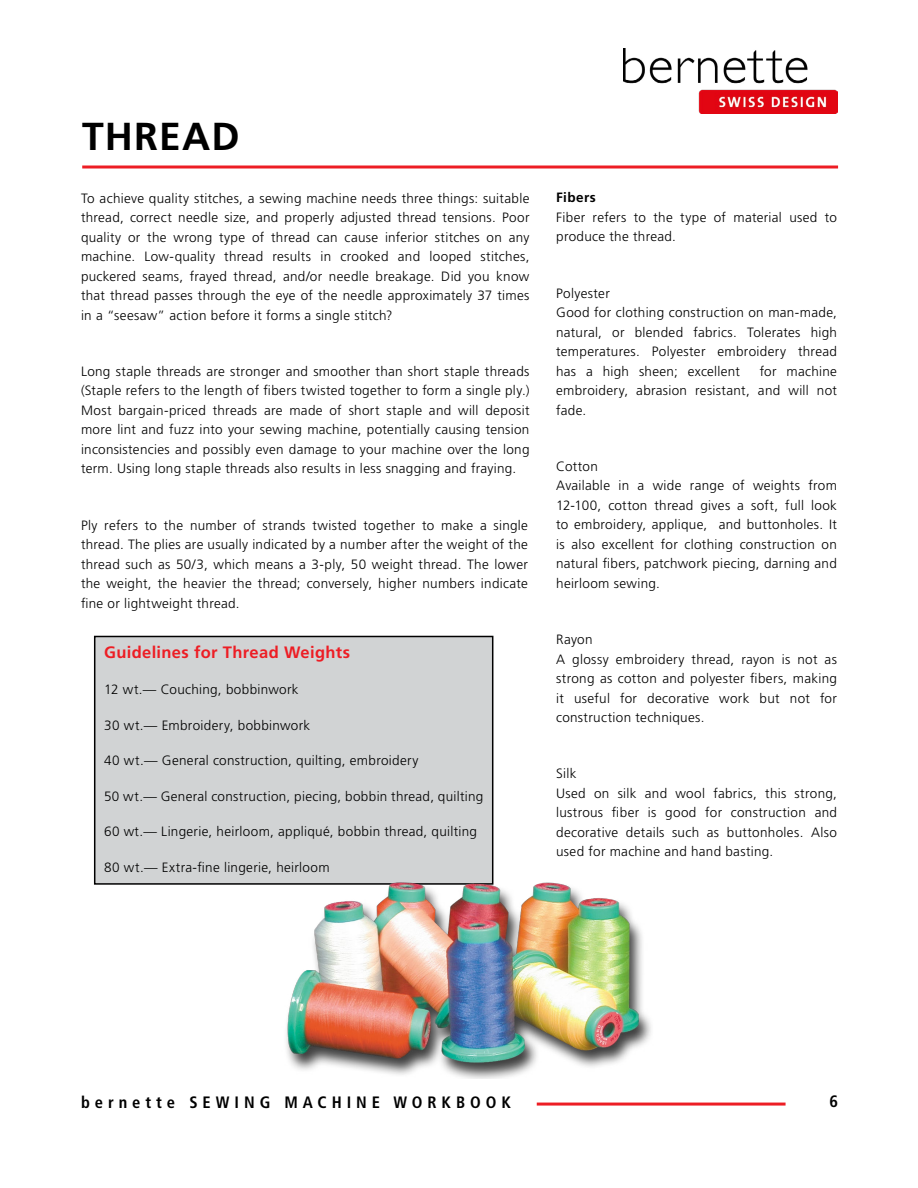
<style>
.page{position:relative;width:918px;height:1188px;background:#fff}
.page>*{position:absolute;margin:0;border:0;box-sizing:border-box;transform-origin:0 0}
.t1{font:700 39px "Frutiger LT Std";letter-spacing:.025em;color:#000}
.t2{font:700 condensed 16.5px "Frutiger LT Std";letter-spacing:.3em;color:#000}
.t3{font:700 16.5px "Frutiger LT Std";letter-spacing:.02em;color:#ed1d24}
.t4{font:300 13.5px/19.5px "Frutiger LT Std";letter-spacing:.025em;color:#000}
.t5{font:700 13.5px "Frutiger LT Std";letter-spacing:.03em;color:#000}
</style>
<div class="page">
<hr style="left:537px;top:1103px;width:249px;height:3px;background:#ed1d24">
<img style="left:624px;top:49px;width:214px;height:65px">
<hr style="left:82px;top:166px;width:756px;height:3px;background:#ed1d24">
<div style="left:95px;top:636px;width:398px;height:248px;background:#d1d3d4"></div>
<div style="left:94px;top:636px;width:399px;height:249px;border:2px solid #000"></div>
<img style="left:281px;top:876px;width:370px;height:202px">
<h1 class="t1" style="left:82px;top:113px;width:159px">THREAD</h1>
<p class="t4" style="left:81px;top:188px;width:450px;text-align:justify">To achieve quality stitches, a sewing machine needs three things: suitable thread, correct needle size, and properly adjusted thread tensions. Poor quality or the wrong type of thread can cause inferior stitches on any machine. Low-quality thread results in crooked and looped stitches, puckered seams, frayed thread, and/or needle breakage. Did you know that thread passes through the eye of the needle approximately 37 times in a “seesaw” action before it forms a single stitch?</p>
<p class="t4" style="left:81px;top:362px;width:450px;text-align:justify">Long staple threads are stronger and smoother than short staple threads (Staple refers to the length of fibers twisted together to form a single ply.)<br>Most bargain-priced threads are made of short staple and will deposit more lint and fuzz into your sewing machine, potentially causing tension inconsistencies and possibly even damage to your machine over the long term. Using long staple threads also results in less snagging and fraying.</p>
<p class="t4" style="left:81px;top:515px;width:449px;text-align:justify">Ply refers to the number of strands twisted together to make a single thread. The plies are usually indicated by a number after the weight of the thread such as 50/3, which means a 3-ply, 50 weight thread. The lower the weight, the heavier the thread; conversely, higher numbers indicate fine or lightweight thread.</p>
<p class="t3" style="left:104px;top:643px;width:247px">Guidelines for Thread Weights</p>
<p class="t4" style="left:104px;top:680px;width:196px">12 wt.— Couching, bobbinwork</p>
<p class="t4" style="left:104px;top:715px;width:208px">30 wt.— Embroidery, bobbinwork</p>
<p class="t4" style="left:104px;top:751px;width:316px">40 wt.— General construction, quilting, embroidery</p>
<p class="t4" style="left:104px;top:787px;width:381px">50 wt.— General construction, piecing, bobbin thread, quilting</p>
<p class="t4" style="left:104px;top:822px;width:374px">60 wt.— Lingerie, heirloom, appliqué, bobbin thread, quilting</p>
<p class="t4" style="left:104px;top:858px;width:227px">80 wt.— Extra-fine lingerie, heirloom</p>
<p class="t5" style="left:556px;top:190px;width:41px">Fibers</p>
<p class="t4" style="left:556px;top:208px;width:282px">Fiber refers to the type of material used to produce the thread.</p>
<p class="t4" style="left:556px;top:284px;width:282px">Polyester<br>Good for clothing construction on man-made, natural, or blended fabrics. Tolerates high temperatures. Polyester embroidery thread has a high sheen; excellent</p>
<p class="t4" style="left:556px;top:361px;width:282px;text-align:justify;text-indent:203px">for machine embroidery, abrasion resistant, and will not fade.</p>
<p class="t4" style="left:556px;top:457px;width:282px">Cotton<br>Available in a wide range of weights from 12-100, cotton thread gives a soft, full look to embroidery, applique, and buttonholes. It is also excellent for clothing construction on natural fibers, patchwork piecing, darning and heirloom sewing.</p>
<p class="t4" style="left:556px;top:630px;width:282px">Rayon<br>A glossy embroidery thread, rayon is not as strong as cotton and polyester fibers, making it useful for decorative work but not for construction techniques.</p>
<p class="t4" style="left:556px;top:764px;width:282px">Silk<br>Used on silk and wool fabrics, this strong, lustrous fiber is good for construction and decorative details such as buttonholes. Also used for machine and hand basting.</p>
<p class="t2" style="left:81px;top:1092px;width:431px">bernette SEWING MACHINE WORKBOOK</p>
<p class="t2" style="left:829px;top:1092px;width:10px">6</p>
</div>
